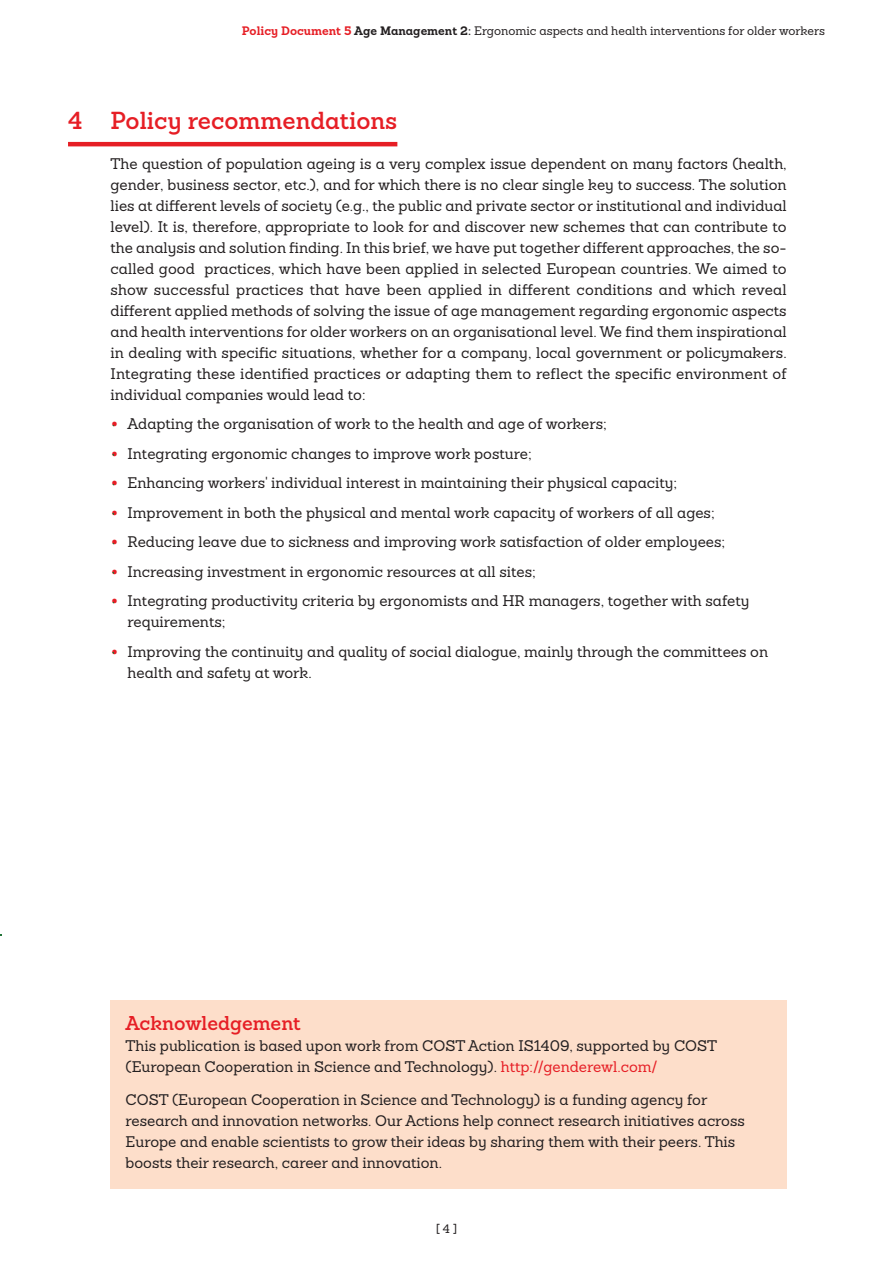
<style>
.page{position:relative;width:893px;height:1263px;background:#fff}
.page>*{position:absolute;margin:0;border:0;box-sizing:border-box;transform-origin:0 0}
.t1{font:600 24px "Sanchez";color:#e61e25}
.t2{font:600 19.5px "Sanchez";color:#e61e25}
.t3{font:15px/21px "Sanchez";color:#231f20}
.t4{font:12px "Sanchez";color:#231f20}
.s1{font-weight:700;color:#e61e25}
.s2{font-weight:700}
.s3{font-weight:900;font-size:24px;color:#e61e25}
.s4{color:#e61e25}
</style>
<div class="page">
<div style="left:111px;top:1000px;width:676px;height:188px;background:#fddeca"></div>
<hr style="left:68px;top:142px;width:329px;height:4px;background:#e61e25">
<p class="t4" style="left:242px;top:26px;width:584px"><span class="s1">Policy Document 5</span> <span class="s2">Age Management 2:</span> Ergonomic aspects and health interventions for older workers</p>
<h1 class="t1" style="left:68px;top:112px;width:331px">4 Policy recommendations</h1>
<p class="t3" style="left:111px;top:155px;width:678px;text-align:justify">The question of population ageing is a very complex issue dependent on many factors (health, gender, business sector, etc.), and for which there is no clear single key to success. The solution lies at different levels of society (e.g., the public and private sector or institutional and individual level). It is, therefore, appropriate to look for and discover new schemes that can contribute to the analysis and solution finding. In this brief, we have put together different approaches, the so&shy;called good practices, which have been applied in selected European countries. We aimed to show successful practices that have been applied in different conditions and which reveal different applied methods of solving the issue of age management regarding ergonomic aspects and health interventions for older workers on an organisational level. We find them inspirational in dealing with specific situations, whether for a company, local government or policymakers.<br>Integrating these identified practices or adapting them to reflect the specific environment of individual companies would lead to:</p>
<p class="t3" style="left:111px;top:415px;width:498px"><span class="s3">•</span> Adapting the organisation of work to the health and age of workers;</p>
<p class="t3" style="left:111px;top:445px;width:423px"><span class="s3">•</span> Integrating ergonomic changes to improve work posture;</p>
<p class="t3" style="left:111px;top:474px;width:568px"><span class="s3">•</span> Enhancing workers' individual interest in maintaining their physical capacity;</p>
<p class="t3" style="left:111px;top:504px;width:606px"><span class="s3">•</span> Improvement in both the physical and mental work capacity of workers of all ages;</p>
<p class="t3" style="left:111px;top:533px;width:616px"><span class="s3">•</span> Reducing leave due to sickness and improving work satisfaction of older employees;</p>
<p class="t3" style="left:111px;top:563px;width:427px"><span class="s3">•</span> Increasing investment in ergonomic resources at all sites;</p>
<p class="t3" style="left:128px;top:592px;width:623px;text-indent:-17px"><span class="s3">•</span> Integrating productivity criteria by ergonomists and HR managers, together with safety requirements;</p>
<p class="t3" style="left:128px;top:643px;width:642px;text-indent:-17px"><span class="s3">•</span> Improving the continuity and quality of social dialogue, mainly through the committees on health and safety at work.</p>
<h2 class="t2" style="left:126px;top:1016px;width:177px">Acknowledgement</h2>
<p class="t3" style="left:126px;top:1036px;width:593px">This publication is based upon work from COST Action IS1409, supported by COST (European Cooperation in Science and Technology). <span class="s4">http://genderewl.com/</span></p>
<p class="t3" style="left:126px;top:1090px;width:621px">COST (European Cooperation in Science and Technology) is a funding agency for research and innovation networks. Our Actions help connect research initiatives across Europe and enable scientists to grow their ideas by sharing them with their peers. This boosts their research, career and innovation.</p>
<p class="t4" style="left:436px;top:1225px;width:23px">[ 4 ]</p>
</div>
